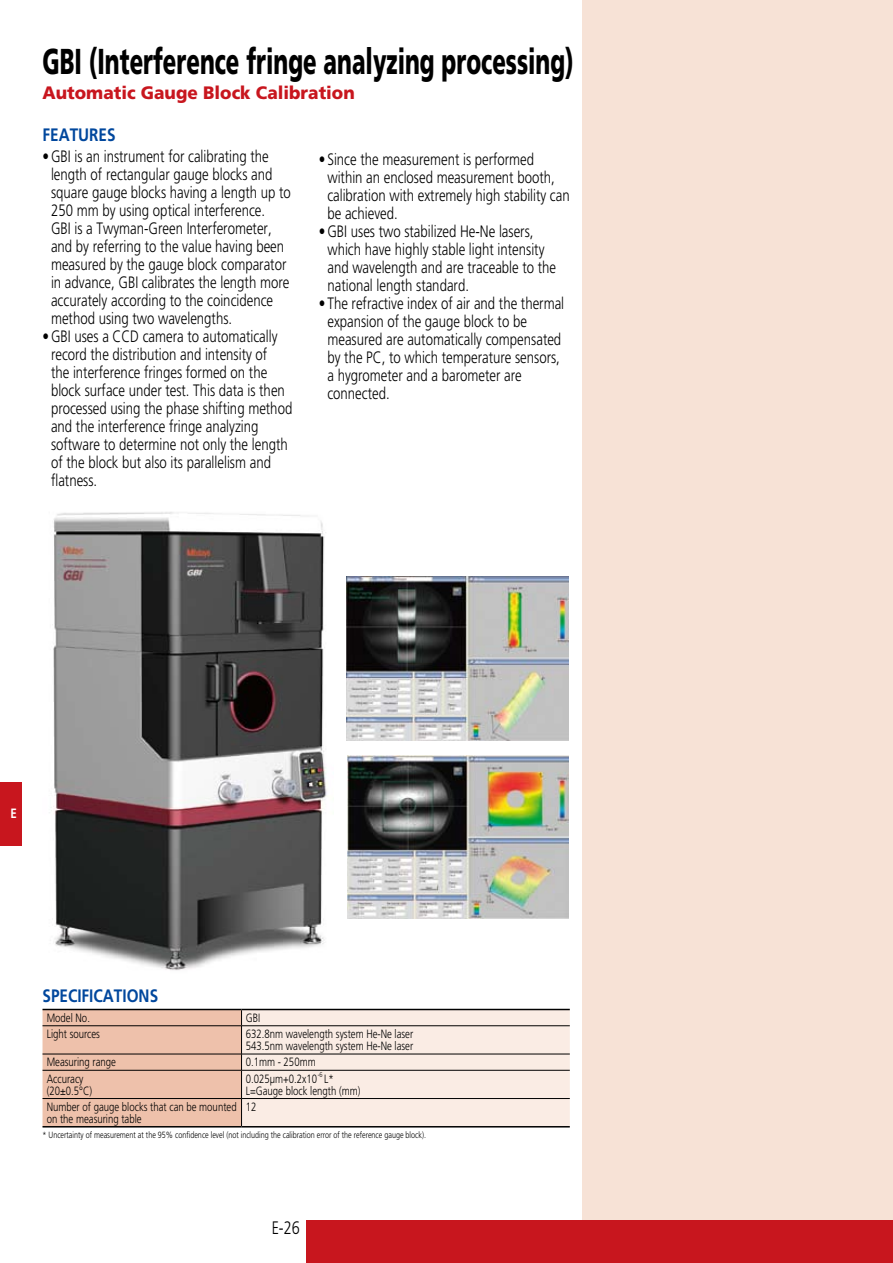
<style>
.page{position:relative;width:893px;height:1263px;background:#fff}
.page>*{position:absolute;margin:0;border:0;box-sizing:border-box;transform-origin:0 0}
.t1{font:900 36px "Mitutoyo Frutiger";color:#000;scale:.65 1}
.t2{font:900 18px "Mitutoyo Frutiger";color:#c8161e}
.t3{font:700 18px "Mitutoyo Frutiger";color:#00479d}
.t4{font:300 18px "Mitutoyo Frutiger";color:#000}
.t5{font:300 16.5px/18px "Mitutoyo Frutiger";color:#000}
.t6{font:700 13.5px "Mitutoyo Frutiger";color:#fff}
.t7{font:300 12px/12px "Mitutoyo Frutiger";color:#000}
.t8{font:300 9px "Mitutoyo Frutiger";color:#000}
.t9{font:300 7.05px "Mitutoyo Frutiger";color:#000}
</style>
<div class="page">
<div style="left:583px;top:0;width:310px;height:1263px;background:#f7e2d6"></div>
<div style="left:306px;top:1220px;width:587px;height:43px;background:#c8161e"></div>
<div style="left:0;top:782px;width:21px;height:64px;background:#c8161e"></div>
<svg style="left:43px;top:1009px;width:527px;height:118px;background:#e7cfc3"></svg>
<img style="left:49px;top:512px;width:278px;height:459px">
<img style="left:347px;top:576px;width:222px;height:164px">
<img style="left:348px;top:755px;width:221px;height:164px">
<h1 class="t1" style="left:43px;top:39px;width:819px">GBI (Interference fringe analyzing processing)</h1>
<p class="t2" style="left:43px;top:82px;width:314px">Automatic Gauge Block Calibration</p>
<p class="t3" style="left:43px;top:124px;width:75px">FEATURES</p>
<p class="t5" style="left:51px;top:147px;width:241px;text-indent:-8px">• GBI is an instrument for calibrating the length of rectangular gauge blocks and square gauge blocks having a length up to 250 mm by using optical interference.<br>GBI is a Twyman-Green Interferometer, and by referring to the value having been measured by the gauge block comparator in advance, GBI calibrates the length more accurately according to the coincidence method using two wavelengths.</p>
<p class="t5" style="left:51px;top:328px;width:243px;text-indent:-8px">• GBI uses a CCD camera to automatically record the distribution and intensity of<br>the interference fringes formed on the block surface under test. This data is then processed using the phase shifting method and the interference fringe analyzing software to determine not only the length of the block but also its parallelism and flatness.</p>
<p class="t5" style="left:327px;top:150px;width:244px;text-indent:-8px">• Since the measurement is performed within an enclosed measurement booth, calibration with extremely high stability can be achieved.</p>
<p class="t5" style="left:327px;top:222px;width:230px;text-indent:-8px">• GBI uses two stabilized He-Ne lasers, which have highly stable light intensity and wavelength and are traceable to the national length standard.</p>
<p class="t5" style="left:327px;top:294px;width:238px;text-indent:-8px">• The refractive index of air and the thermal expansion of the gauge block to be measured are automatically compensated by the PC, to which temperature sensors, a hygrometer and a barometer are connected.</p>
<p class="t6" style="left:11px;top:806px;width:8px">E</p>
<p class="t3" style="left:43px;top:985px;width:117px">SPECIFICATIONS</p>
<p class="t7" style="left:47px;top:1012px;width:45px">Model No.</p>
<p class="t7" style="left:246px;top:1012px;width:16px">GBI</p>
<p class="t7" style="left:47px;top:1028px;width:55px">Light sources</p>
<p class="t7" style="left:246px;top:1028px;width:169px">632.8nm wavelength system He-Ne laser<br>543.5nm wavelength system He-Ne laser</p>
<p class="t7" style="left:47px;top:1056px;width:71px">Measuring range</p>
<p class="t7" style="left:246px;top:1056px;width:71px">0.1mm - 250mm</p>
<p class="t7" style="left:47px;top:1072px;width:47px">Accuracy (20±0.5°C)</p>
<p class="t7" style="left:246px;top:1072px;width:73px">0.025µm+0.2x10</p>
<p class="t9" style="left:318px;top:1070px;width:6px">-6</p>
<p class="t7" style="left:246px;top:1072px;width:116px;text-indent:79px">L*<br>L=Gauge block length (mm)</p>
<p class="t7" style="left:47px;top:1101px;width:191px">Number of gauge blocks that can be mounted on the measuring table</p>
<p class="t7" style="left:246px;top:1101px;width:12px">12</p>
<p class="t8" style="left:43px;top:1129px;width:385px">* Uncertainty of measurement at the 95% confidence level (not including the calibration error of the reference gauge block).</p>
<p class="t4" style="left:272px;top:1217px;width:30px">E-26</p>
</div>
